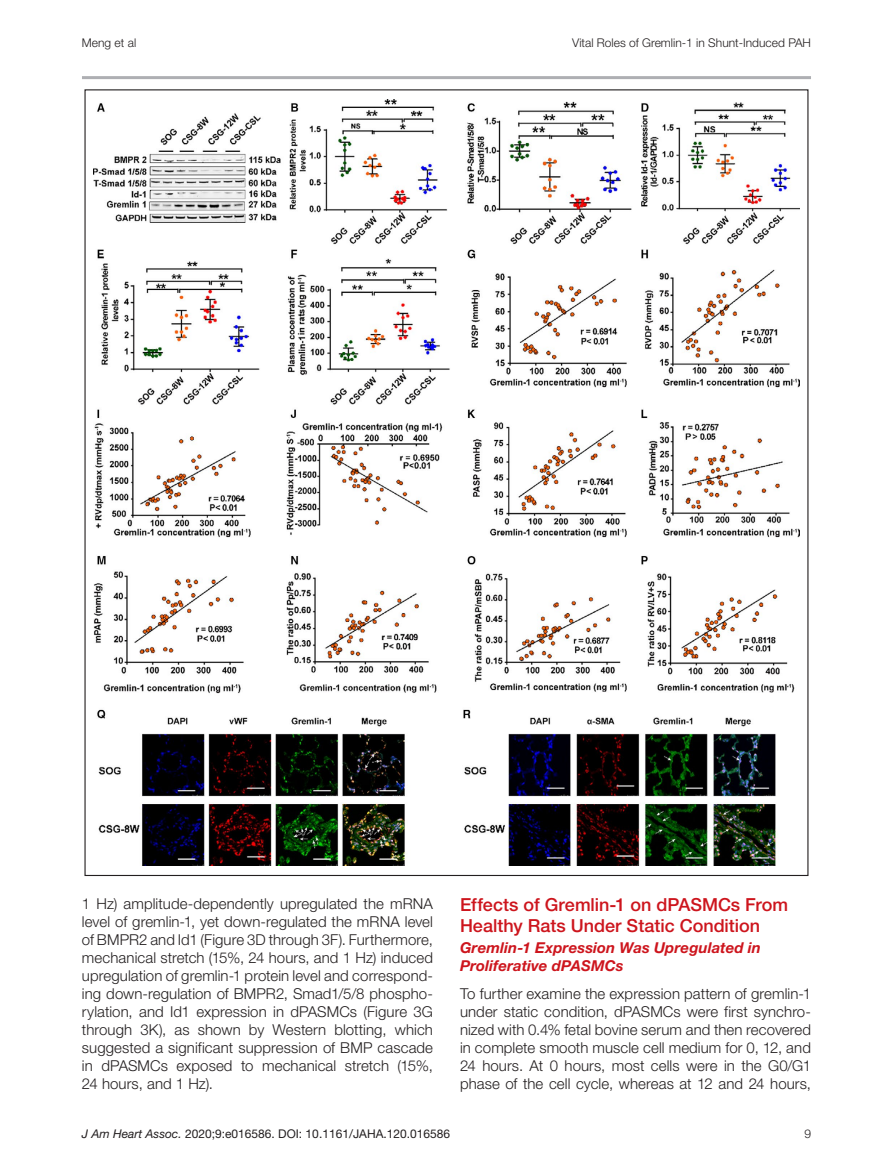
<style>
.page{position:relative;width:893px;height:1174px;background:#fff}
.page>*{position:absolute;margin:0;border:0;box-sizing:border-box;transform-origin:0 0}
.t1{font:500 18px/21px "Helvetica Neue LT Std";color:#cd151d}
.t2{font:300 15px/18px "Helvetica Neue LT Std";letter-spacing:.005em;color:#231f20;text-align:justify}
.t3{font:italic 700 15px/18px "Helvetica Neue LT Std";letter-spacing:.005em;color:#cd151d}
.t4{font:12px "Helvetica Neue LT Std";color:#231f20}
.t5{font:300 12px "Helvetica Neue LT Std";color:#231f20}
.s1{font-style:italic}
</style>
<div class="page">
<img style="left:94px;top:99px;width:705px;height:767px">
<hr style="left:82px;top:76px;width:729px;height:3px;background:#aeafb3">
<p class="t5" style="left:82px;top:35px;width:56px">Meng et al</p>
<p class="t5" style="left:572px;top:35px;width:240px">Vital Roles of Gremlin-1 in Shunt-Induced PAH</p>
<p class="t2" style="left:82px;top:894px;width:353px">1 Hz) amplitude-dependently upregulated the mRNA level of gremlin-1, yet down-regulated the mRNA level of BMPR2 and Id1 (Figure 3D through 3F). Furthermore, mechanical stretch (15%, 24 hours, and 1 Hz) induced upregulation of gremlin-1 protein level and correspond&shy;ing down-regulation of BMPR2, Smad1/5/8 phospho&shy;rylation, and Id1 expression in dPASMCs (Figure 3G through 3K), as shown by Western blotting, which suggested a significant suppression of BMP cascade in dPASMCs exposed to mechanical stretch (15%, 24 hours, and 1 Hz).</p>
<p class="t1" style="left:460px;top:894px;width:330px">Effects of Gremlin-1 on dPASMCs From<br>Healthy Rats Under Static Condition</p>
<p class="t3" style="left:460px;top:938px;width:303px">Gremlin-1 Expression Was Upregulated in<br>Proliferative dPASMCs</p>
<p class="t2" style="left:460px;top:984px;width:353px">To further examine the expression pattern of gremlin-1 under static condition, dPASMCs were first synchro&shy;nized with 0.4% fetal bovine serum and then recovered in complete smooth muscle cell medium for 0, 12, and 24 hours. At 0 hours, most cells were in the G0/G1 phase of the cell cycle, whereas at 12 and 24 hours,</p>
<p class="t4" style="left:82px;top:1126px;width:370px"><span class="s1">J Am Heart Assoc.</span> 2020;9:e016586. DOI: 10.1161/JAHA.120.016586</p>
<p class="t5" style="left:804px;top:1126px;width:8px">9</p>
</div>
